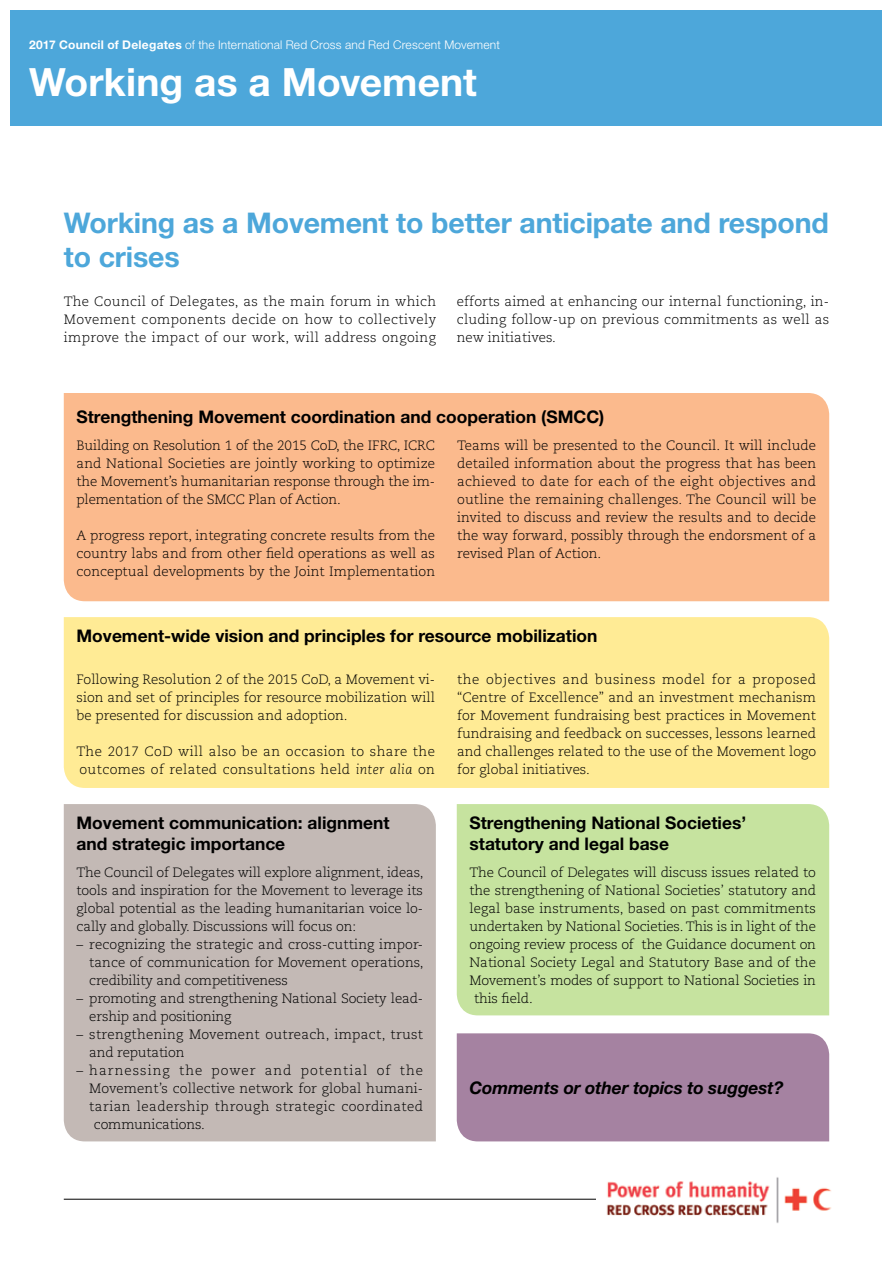
<style>
.page{position:relative;width:893px;height:1263px;background:#fff}
.page>*{position:absolute;margin:0;border:0;box-sizing:border-box;transform-origin:0 0}
.t1{font:700 39px "Helvetica Neue LT Std";color:#fff}
.t2{font:700 28.5px/34.2px "Helvetica Neue LT Std";letter-spacing:-.005em;color:#4da7da}
.t3{font:700 17.4px/20.9px "Helvetica Neue LT Std";color:#000}
.t4{font:italic 700 17.4px "Helvetica Neue LT Std";letter-spacing:-.01em;color:#000}
.t5{font:300 13.5px/18px "Caecilia LT Std";color:#000;text-align:justify}
.t6{font:300 13.5px/18px "Caecilia LT Std";letter-spacing:.025em;color:#000}
.t7{font:300 13.5px/18px "Caecilia LT Std";letter-spacing:.02em;color:#000}
.t8{font:300 13.5px "Caecilia LT Std";letter-spacing:.03em;color:#000}
.t9{font:300 13.5px "Caecilia LT Std";letter-spacing:.075em;color:#000}
.t10{font:300 12px "Helvetica Neue LT Std";letter-spacing:.015em;color:#fff}
.s1{font-weight:700}
.s2{font-style:italic}
</style>
<div class="page">
<div style="left:11px;top:11px;width:871px;height:115px;background:#4da7da"></div>
<hr style="left:64px;top:1199px;width:765px;height:1px;background:#000">
<img style="left:597px;top:1177px;width:234px;height:46px">
<div style="left:64px;top:393px;width:765px;height:208px;background:#fbba8d"></div>
<div style="left:64px;top:617px;width:765px;height:171px;background:#ffeb95"></div>
<div style="left:64px;top:804px;width:372px;height:337px;background:#c3b9b5"></div>
<div style="left:457px;top:804px;width:372px;height:211px;background:#c6e39f"></div>
<div style="left:457px;top:1033px;width:372px;height:108px;background:#a582a1"></div>
<p class="t10" style="left:29px;top:37px;width:472px"><span class="s1">2017 Council of Delegates</span> of the International Red Cross and Red Crescent Movement</p>
<h1 class="t1" style="left:29px;top:58px;width:449px">Working as a Movement</h1>
<h2 class="t2" style="left:64px;top:205px;width:767px">Working as a Movement to better anticipate and respond to crises</h2>
<p class="t5" style="left:64px;top:293px;width:374px">The Council of Delegates, as the main forum in which Movement components decide on how to collectively improve the impact of our work, will address ongoing</p>
<p class="t5" style="left:457px;top:293px;width:374px">efforts aimed at enhancing our internal functioning, in&shy;cluding follow-up on previous commitments as well as new initiatives.</p>
<p class="t3" style="left:77px;top:406px;width:529px">Strengthening Movement coordination and cooperation (SMCC)</p>
<p class="t5" style="left:77px;top:437px;width:360px">Building on Resolution 1 of the 2015 CoD, the IFRC, ICRC and National Societies are jointly working to optimize the Movement’s humanitarian response through the im&shy;plementation of the SMCC Plan of Action.</p>
<p class="t5" style="left:77px;top:527px;width:360px">A progress report, integrating concrete results from the country labs and from other field operations as well as conceptual developments by the Joint Implementation</p>
<p class="t5" style="left:457px;top:437px;width:361px">Teams will be presented to the Council. It will include detailed information about the progress that has been achieved to date for each of the eight objectives and outline the remaining challenges. The Council will be invited to discuss and review the results and to decide the way forward, possibly through the endorsment of a revised Plan of Action.</p>
<p class="t3" style="left:77px;top:625px;width:522px">Movement-wide vision and principles for resource mobilization</p>
<p class="t5" style="left:77px;top:671px;width:360px">Following Resolution 2 of the 2015 CoD, a Movement vi&shy;sion and set of principles for resource mobilization will be presented for discussion and adoption.</p>
<p class="t6" style="left:77px;top:743px;width:360px">The 2017 CoD will also be an occasion to share the outcomes of related consultations held <span class="s2">inter alia</span> on</p>
<p class="t5" style="left:457px;top:671px;width:361px">the objectives and business model for a proposed “Centre of Excellence” and an investment mechanism for Movement fundraising best practices in Movement fundraising and feedback on successes, lessons learned and challenges related to the use of the Movement logo for global initiatives.</p>
<p class="t3" style="left:77px;top:812px;width:315px">Movement communication: alignment and strategic importance</p>
<p class="t5" style="left:77px;top:863px;width:349px">The Council of Delegates will explore alignment, ideas, tools and inspiration for the Movement to leverage its global potential as the leading humanitarian voice lo&shy;cally and globally. Discussions will focus on:</p>
<p class="t5" style="left:89px;top:935px;width:336px;text-indent:-13px">– recognizing the strategic and cross-cutting impor&shy;tance of communication for Movement operations, credibility and competitiveness</p>
<p class="t5" style="left:89px;top:989px;width:335px;text-indent:-13px">– promoting and strengthening National Society lead&shy;ership and positioning</p>
<p class="t7" style="left:89px;top:1025px;width:335px;text-indent:-13px">– strengthening Movement outreach, impact, trust and reputation</p>
<p class="t9" style="left:77px;top:1062px;width:348px">– harnessing the power and potential of the</p>
<p class="t5" style="left:89px;top:1079px;width:335px">Movement’s collective network for global humani-</p>
<p class="t8" style="left:89px;top:1098px;width:335px">tarian leadership through strategic coordinated</p>
<p class="t5" style="left:94px;top:1115px;width:113px">communications.</p>
<p class="t3" style="left:469px;top:812px;width:278px">Strengthening National Societies’ statutory and legal base</p>
<p class="t5" style="left:469px;top:863px;width:348px">The Council of Delegates will discuss issues related to</p>
<p class="t5" style="left:469px;top:881px;width:348px">the strengthening of National Societies’ statutory and</p>
<p class="t5" style="left:469px;top:899px;width:348px">legal base instruments, based on past commitments</p>
<p class="t5" style="left:469px;top:917px;width:348px">undertaken by National Societies. This is in light of the</p>
<p class="t5" style="left:469px;top:935px;width:348px">ongoing review process of the Guidance document on</p>
<p class="t5" style="left:469px;top:953px;width:348px">National Society Legal and Statutory Base and of the</p>
<p class="t5" style="left:469px;top:971px;width:348px">Movement’s modes of support to National Societies in</p>
<p class="t5" style="left:474px;top:989px;width:60px">this field.</p>
<p class="t4" style="left:469px;top:1077px;width:315px">Comments or other topics to suggest?</p>
</div>
